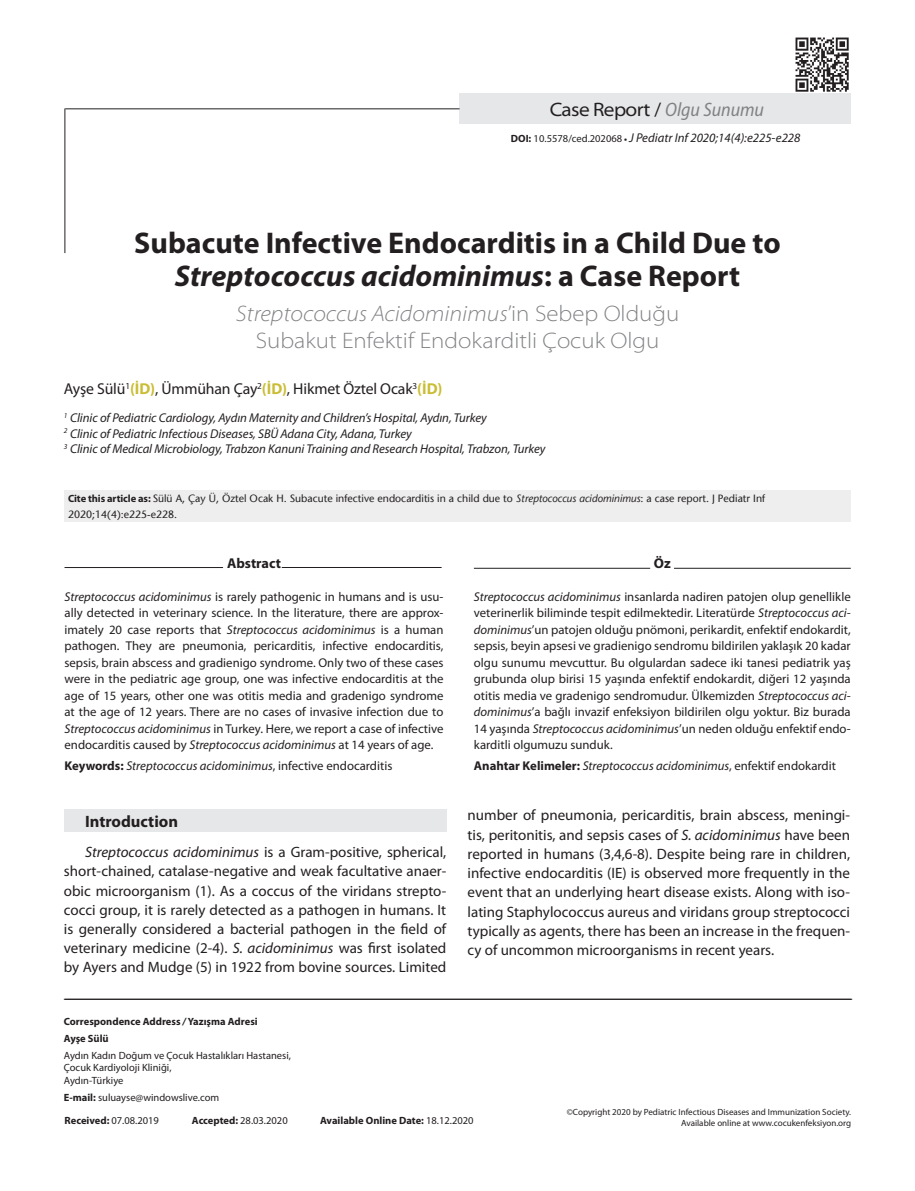
<style>
.page{position:relative;width:915px;height:1191px;background:#fff}
.page>*{position:absolute;margin:0;border:0;box-sizing:border-box;transform-origin:0 0}
.t1{font:700 30px/33px "Myriad Pro";color:#231f20;text-align:center}
.t2{font:300 semi-expanded 22.5px/27px "Myriad Pro";color:#808285;text-align:center}
.t3{font:semi-expanded 19.5px "Myriad Pro";letter-spacing:-.03em;color:#231f20}
.t4{font:700 16.5px "Myriad Pro";color:#231f20}
.t5{font:15.75px "Myriad Pro";letter-spacing:-.01em;color:#231f20}
.t6{font:15px/19.2px "Myriad Pro";color:#231f20;text-align:justify}
.t7{font:700 14.25px "Myriad Pro";color:#231f20}
.t8{font:12.75px/16.5px "Myriad Pro";color:#231f20;text-align:justify}
.t9{font:italic 12.75px/15.3px "Myriad Pro";letter-spacing:-.005em;color:#231f20}
.t10{font:500 10.5px/15.8px "Stone Sans Std";color:#231f20}
.t11{font:10.5px/12.6px "Myriad Pro";color:#231f20}
.t12{font:700 10.5px/16.8px "Myriad Pro";color:#231f20}
.t13{font:9px "Myriad Pro";color:#231f20}
.s1{font-stretch:normal}
.s2{font-style:italic;font-stretch:semi-condensed;color:#808285}
.s3{font-weight:700;font-style:normal;font-size:10.5px}
.s4{font-style:normal;font-size:10.5px}
.s5{font-weight:700;font-style:normal;font-size:9px}
.s6{font-style:italic}
.s7{font-weight:700;color:#cabd34}
.s8{font-family:"Myriad Pro";font-weight:700}
.s9{font-weight:700;font-style:normal}
.s10{font-style:normal}
.s11{font-weight:700}
.s12{font-weight:400}
</style>
<div class="page">
<img style="left:795px;top:38px;width:53px;height:53px">
<hr style="left:64px;top:999px;width:786px;height:1px;background:#231f20">
<div style="left:459px;top:94px;width:391px;height:30px;background:#e6e7e9"></div>
<hr style="left:64px;top:108px;width:1px;height:145px;background:#231f20">
<hr style="left:65px;top:108px;width:394px;height:1px;background:#231f20">
<hr style="left:65px;top:999px;width:786px;height:1px;background:#231f20">
<hr style="left:473px;top:568px;width:177px;height:1px;background:#231f20">
<hr style="left:673px;top:568px;width:177px;height:1px;background:#231f20">
<hr style="left:64px;top:567px;width:159px;height:1px;background:#231f20">
<hr style="left:282px;top:567px;width:159px;height:1px;background:#231f20">
<div style="left:64px;top:490px;width:786px;height:32px;background:#eeeeef"></div>
<div style="left:64px;top:809px;width:382px;height:22px;background:#e6e7e9"></div>
<h3 class="t3" style="left:549px;top:99px;width:216px">Case Report <span class="s1">/</span> <span class="s2">Olgu Sunumu</span></h3>
<p class="t9" style="left:510px;top:131px;width:291px"><span class="s3">DOI:</span> <span class="s4">10.5578/ced.202068</span> <span class="s5">•</span> J Pediatr Inf 2020;14(4):e225-e228</p>
<h1 class="t1" style="left:134px;top:226px;width:647px">Subacute Infective Endocarditis in a Child Due to<br><span class="s6">Streptococcus acidominimus</span>: a Case Report</h1>
<h2 class="t2" style="left:236px;top:300px;width:445px"><span class="s6">Streptococcus Acidominimus</span>’in Sebep Olduğu<br>Subakut Enfektif Endokarditli Çocuk Olgu</h2>
<p class="t5" style="left:64px;top:380px;width:380px">Ayşe Sülü<sup>1</sup><span class="s7">(İD)</span>, Ümmühan Çay<sup>2</sup><span class="s7">(İD)</span>, Hikmet Öztel Ocak<sup>3</sup><span class="s7">(İD)</span></p>
<p class="t9" style="left:64px;top:411px;width:483px"><sup>1</sup> Clinic of Pediatric Cardiology, Aydın Maternity and Children’s Hospital, Aydın, Turkey<br><sup>2</sup> Clinic of Pediatric Infectious Diseases, SBÜ Adana City, Adana, Turkey<br><sup>3</sup> Clinic of Medical Microbiology, Trabzon Kanuni Training and Research Hospital, Trabzon, Turkey</p>
<p class="t10" style="left:68px;top:491px;width:698px"><span class="s8">Cite this article as:</span> Sülü A, Çay Ü, Öztel Ocak H. Subacute infective endocarditis in a child due to <span class="s6">Streptococcus acidominimus</span>: a case report. J Pediatr Inf<br>2020;14(4):e225-e228.</p>
<p class="t7" style="left:227px;top:555px;width:55px">Abstract</p>
<p class="t8" style="left:64px;top:588px;width:380px"><span class="s6">Streptococcus acidominimus</span> is rarely pathogenic in humans and is usu&shy;ally detected in veterinary science. In the literature, there are approx&shy;imately 20 case reports that <span class="s6">Streptococcus acidominimus</span> is a human pathogen. They are pneumonia, pericarditis, infective endocarditis, sepsis, brain abscess and gradienigo syndrome. Only two of these cases were in the pediatric age group, one was infective endocarditis at the age of 15 years, other one was otitis media and gradenigo syndrome at the age of 12 years. There are no cases of invasive infection due to <span class="s6">Streptococcus acidominimus</span> in Turkey. Here, we report a case of infective endocarditis caused by <span class="s6">Streptococcus acidominimus</span> at 14 years of age.</p>
<p class="t9" style="left:64px;top:758px;width:329px"><span class="s9">Keywords:</span> Streptococcus acidominimus<span class="s10">, infective endocarditis</span></p>
<p class="t4" style="left:85px;top:811px;width:94px">Introduction</p>
<p class="t6" style="left:64px;top:843px;width:384px;text-indent:21px"><span class="s6">Streptococcus acidominimus</span> is a Gram-positive, spherical, short-chained, catalase-negative and weak facultative anaer&shy;obic microorganism (1). As a coccus of the viridans strepto&shy;cocci group, it is rarely detected as a pathogen in humans. It is generally considered a bacterial pathogen in the field of veterinary medicine (2-4). <span class="s6">S. acidominimus</span> was first isolated by Ayers and Mudge (5) in 1922 from bovine sources. Limited</p>
<p class="t12" style="left:64px;top:1013px;width:195px">Correspondence Address <span class="s6">/</span> Yazışma Adresi<br>Ayşe Sülü</p>
<p class="t11" style="left:64px;top:1049px;width:228px">Aydın Kadın Doğum ve Çocuk Hastalıkları Hastanesi,<br>Çocuk Kardiyoloji Kliniği,<br>Aydın-Türkiye</p>
<p class="t11" style="left:64px;top:1091px;width:157px"><span class="s11">E-mail:</span> suluayse@windowslive.com</p>
<p class="t7" style="left:653px;top:555px;width:18px">Öz</p>
<p class="t8" style="left:473px;top:588px;width:378px"><span class="s6">Streptococcus acidominimus</span> insanlarda nadiren patojen olup genellikle veterinerlik biliminde tespit edilmektedir. Literatürde <span class="s6">Streptococcus aci&shy;dominimus</span>’un patojen olduğu pnömoni, perikardit, enfektif endokardit, sepsis, beyin apsesi ve gradienigo sendromu bildirilen yaklaşık 20 kadar olgu sunumu mevcuttur. Bu olgulardan sadece iki tanesi pediatrik yaş grubunda olup birisi 15 yaşında enfektif endokardit, diğeri 12 yaşında otitis media ve gradenigo sendromudur. Ülkemizden <span class="s6">Streptococcus aci&shy;dominimus</span>’a bağlı invazif enfeksiyon bildirilen olgu yoktur. Biz burada 14 yaşında <span class="s6">Streptococcus acidominimus</span>’un neden olduğu enfektif endo&shy;karditli olgumuzu sunduk.</p>
<p class="t9" style="left:473px;top:758px;width:363px"><span class="s9">Anahtar Kelimeler:</span> Streptococcus acidominimus<span class="s10">, enfektif endokardit</span></p>
<p class="t6" style="left:467px;top:806px;width:384px">number of pneumonia, pericarditis, brain abscess, meningi&shy;tis, peritonitis, and sepsis cases of <span class="s6">S. acidominimus</span> have been reported in humans (3,4,6-8). Despite being rare in children, infective endocarditis (IE) is observed more frequently in the event that an underlying heart disease exists. Along with iso&shy;lating Staphylococcus aureus and viridans group streptococci typically as agents, there has been an increase in the frequen&shy;cy of uncommon microorganisms in recent years.</p>
<p class="t13" style="left:566px;top:1107px;width:286px">©Copyright 2020 by Pediatric Infectious Diseases and Immunization Society.</p>
<p class="t11" style="left:65px;top:1114px;width:96px"><span class="s11">Received:</span> 07.08.2019</p>
<p class="t11" style="left:192px;top:1114px;width:97px"><span class="s11">Accepted:</span> 28.03.2020</p>
<p class="t12" style="left:320px;top:1112px;width:155px">Available Online Date: <span class="s12">18.12.2020</span></p>
<p class="t13" style="left:681px;top:1118px;width:171px">Available online at www.cocukenfeksiyon.org</p>
</div>
